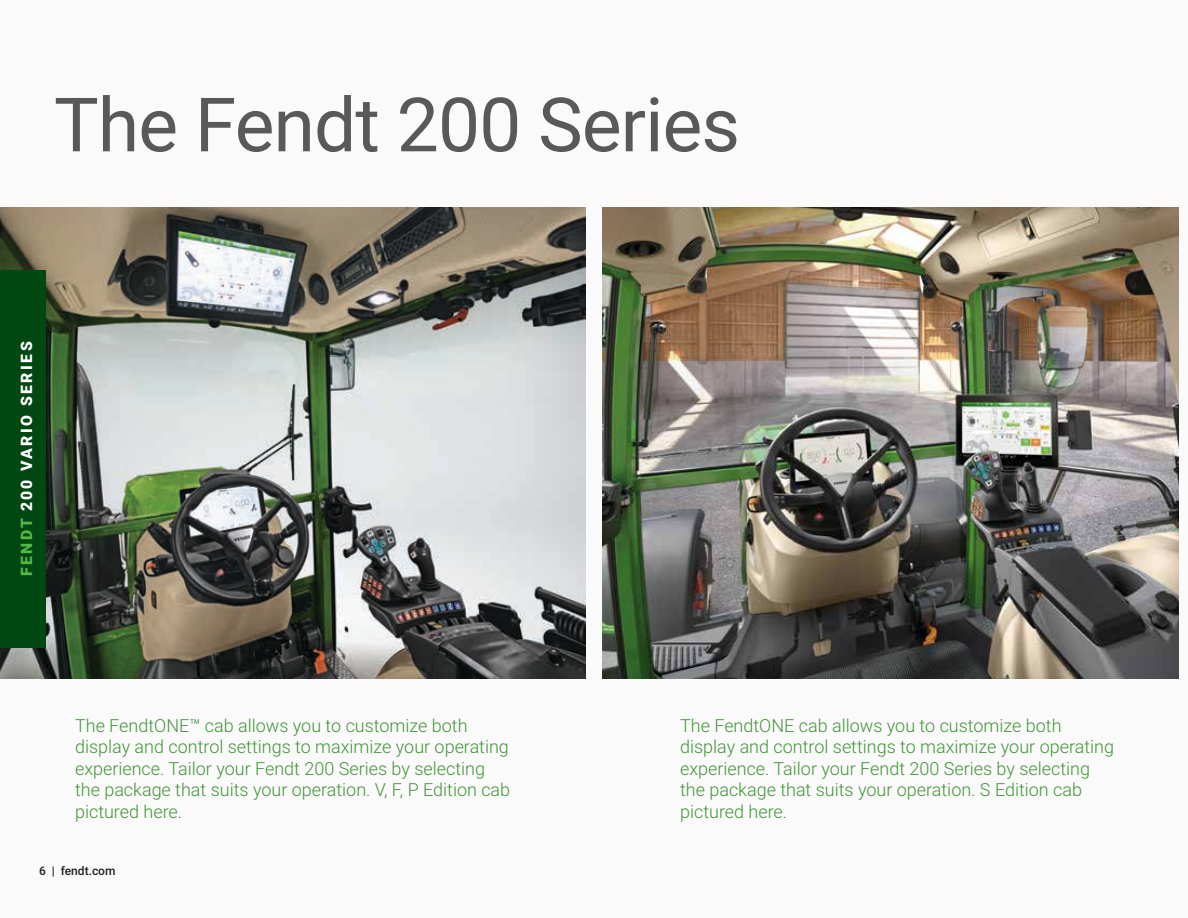
<style>
.page{position:relative;width:1188px;height:918px;background:#fafafa}
.page>*{position:absolute;margin:0;border:0;box-sizing:border-box;transform-origin:0 0}
.t1{font:75px "Roboto";letter-spacing:-.01em;color:#58595b}
.t2{font:300 18px/21.6px "Roboto";color:#439539}
.t3{font:900 15.75px "Roboto";letter-spacing:.16em;color:#fff}
.t4{font:500 12px "Roboto";color:#231f20}
.s1{color:#55b947}
</style>
<div class="page">
<img style="left:0;top:208px;width:585px;height:470px">
<img style="left:603px;top:208px;width:576px;height:471px">
<div style="left:0;top:270px;width:45px;height:378px;background:#004712"></div>
<h1 class="t1" style="left:54px;top:72px;width:688px">The Fendt 200 Series</h1>
<p class="t3" style="left:16px;top:576px;width:236px;rotate:-90deg"><span class="s1">FENDT</span> 200 VARIO SERIES</p>
<p class="t2" style="left:75px;top:714px;width:437px">The FendtONE™ cab allows you to customize both display and control settings to maximize your operating experience. Tailor your Fendt 200 Series by selecting the package that suits your operation. V, F, P Edition cab pictured here.</p>
<p class="t2" style="left:680px;top:714px;width:435px">The FendtONE cab allows you to customize both display and control settings to maximize your operating experience. Tailor your Fendt 200 Series by selecting the package that suits your operation. S Edition cab pictured here.</p>
<p class="t4" style="left:39px;top:862px;width:78px">6 | fendt.com</p>
</div>
